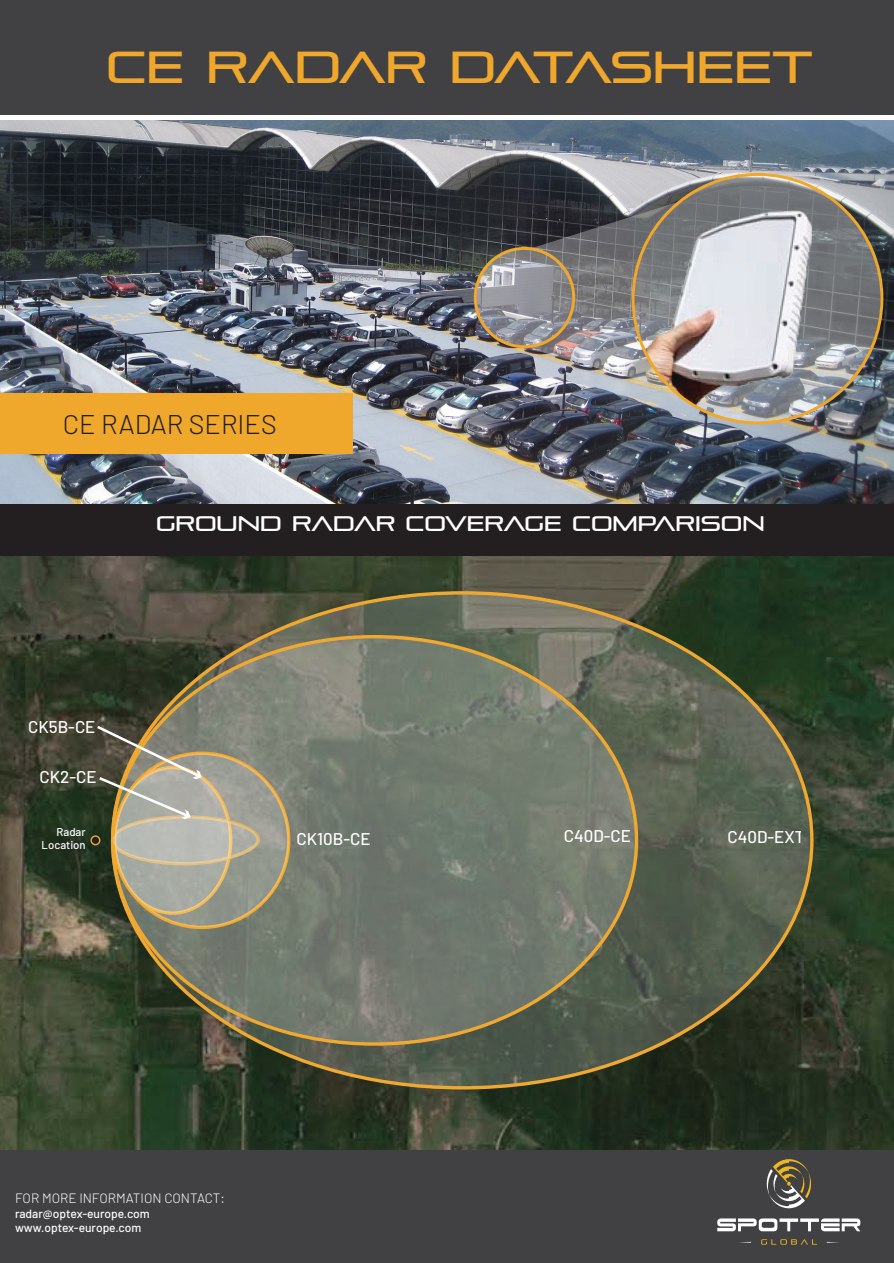
<style>
.page{position:relative;width:894px;height:1263px;background:#fff}
.page>*{position:absolute;margin:0;border:0;box-sizing:border-box;transform-origin:0 0}
.t1{font:44.55px "Pirulen Rg";color:#efa72c}
.t2{font:300 27px "Barlow";color:#221d1c}
.t3{font:21px "Pirulen Rg";color:#fff}
.t4{font:500 16.95px "Barlow";color:#fff}
.t5{font:300 13.5px "Barlow";color:#fff}
.t6{font:500 12px/14.4px "Barlow";color:#fff}
.t7{font:500 11.25px/12.8px "Barlow";color:#fff;text-align:right}
</style>
<div class="page">
<div style="left:0;top:0;width:893px;height:115px;background:#414042"></div>
<div style="left:0;top:1149px;width:893px;height:114px;background:#414042"></div>
<svg style="left:717px;top:1218px;width:143px;height:13px"></svg>
<svg style="left:826px;top:1242px;width:13px;height:1px"></svg>
<svg style="left:761px;top:1239px;width:55px;height:6px"></svg>
<svg style="left:766px;top:1159px;width:44px;height:49px"></svg>
<img style="left:0;top:121px;width:893px;height:383px">
<svg style="left:529px;top:201px;width:104px;height:189px;background:#7c7a7d"></svg>
<svg style="left:474px;top:248px;width:98px;height:99px;background:#999799"></svg>
<div style="left:473px;top:247px;width:102px;height:101px;border:3px solid #efa72c;border-radius:50%"></div>
<svg style="left:634px;top:176px;width:246px;height:246px;background:#797c7e"></svg>
<img style="left:633px;top:196px;width:231px;height:227px">
<img style="left:0;top:556px;width:893px;height:593px">
<svg style="left:113px;top:593px;width:698px;height:495px;background:#6d7363"></svg>
<svg style="left:91px;top:836px;width:9px;height:9px"></svg>
<div style="left:90px;top:835px;width:10px;height:10px;border:1px solid #efa830;border-radius:50%"></div>
<svg style="left:94px;top:723px;width:108px;height:96px;background:#746d55"></svg>
<svg style="left:115px;top:753px;width:174px;height:174px;background:#a19e8b"></svg>
<svg style="left:114px;top:767px;width:116px;height:146px;background:#b2b0a1"></svg>
<svg style="left:113px;top:817px;width:145px;height:47px;background:#bdbbaf"></svg>
<div style="left:0;top:504px;width:893px;height:52px;background:#231f20"></div>
<div style="left:0;top:393px;width:352px;height:61px;background:#efa72c"></div>
<h1 class="t1" style="left:106px;top:49px;width:708px">CE RADAR DATASHEET</h1>
<h2 class="t2" style="left:63px;top:407px;width:215px">CE RADAR SERIES</h2>
<h3 class="t3" style="left:156px;top:515px;width:610px">GROUND RADAR COVERAGE COMPARISON</h3>
<h3 class="t4" style="left:28px;top:716px;width:69px">CK5B-CE</h3>
<h3 class="t4" style="left:39px;top:766px;width:59px">CK2-CE</h3>
<p class="t7" style="left:42px;top:825px;width:46px">Radar<br>Location</p>
<h3 class="t4" style="left:296px;top:828px;width:76px">CK10B-CE</h3>
<h3 class="t4" style="left:563px;top:825px;width:69px">C40D-CE</h3>
<h3 class="t4" style="left:727px;top:826px;width:106px">C40D-EXT-CE</h3>
<p class="t5" style="left:15px;top:1190px;width:211px">FOR MORE INFORMATION CONTACT:</p>
<p class="t6" style="left:15px;top:1206px;width:136px">radar@optex-europe.com www.optex-europe.com</p>
</div>
